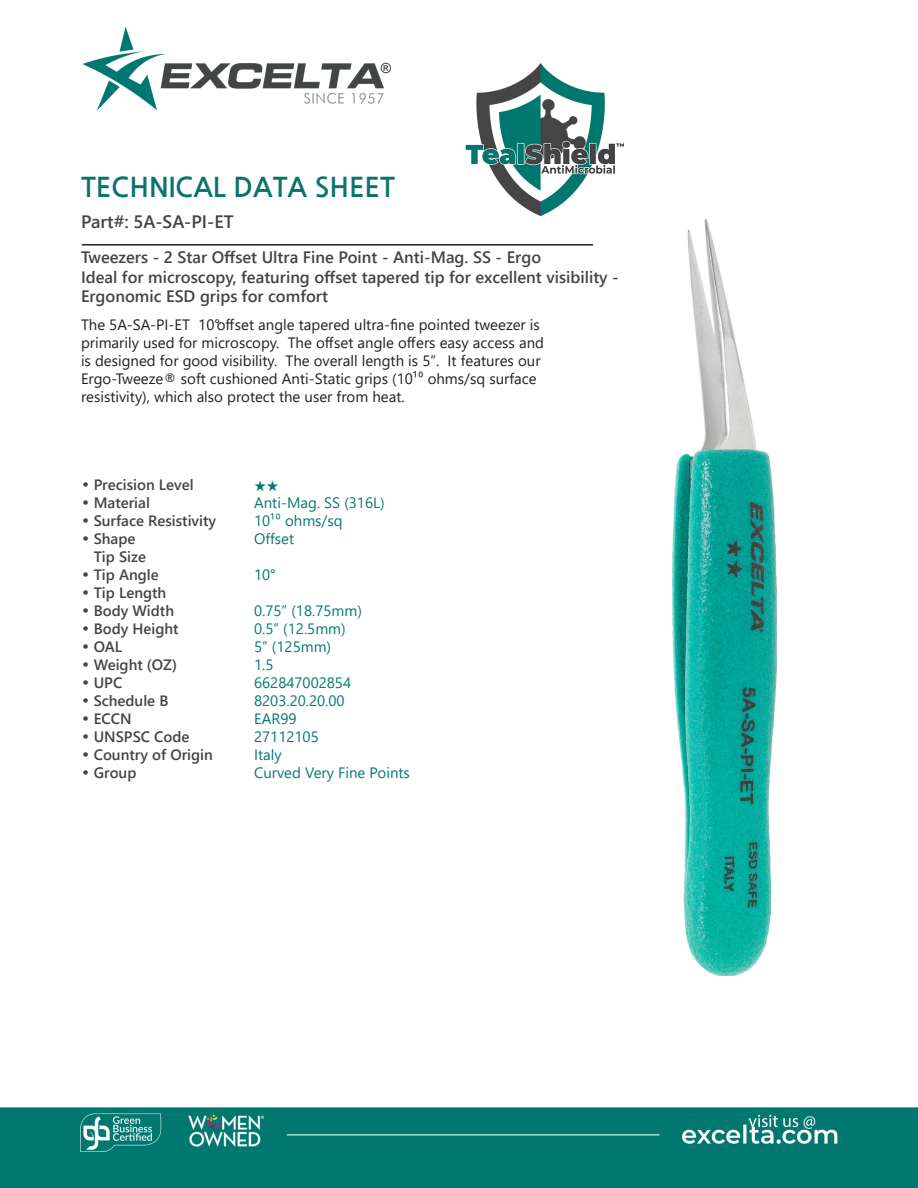
<style>
.page{position:relative;width:918px;height:1188px;background:#fff}
.page>*{position:absolute;margin:0;border:0;box-sizing:border-box;transform-origin:0 0}
.t1{font:700 27px "Nanum Gothic";color:#08746d}
.t2{font:700 18px "Yu Gothic UI";color:#414546}
.t3{font:700 16.5px/19.8px "Yu Gothic UI";color:#414546}
.t4{font:15px/18px "Yu Gothic UI";color:#231f20}
.CT_s_CTM{font:700 15px "Yu Gothic UI";color:#414546}
.CT_s_CTM-2{font:15px "Yu Gothic UI";color:#077874}
.s1{font-family:"Century Gothic";font-weight:400}
</style>
<div class="page">
<img style="left:0;top:27px;width:918px;height:1161px">
<img style="left:673px;top:220px;width:103px;height:756px">
<hr style="left:82px;top:244px;width:511px;height:2px;background:#231f20">
<img style="left:465px;top:64px;width:159px;height:151px">
<svg style="left:255px;top:481px;width:23px;height:11px"></svg>
<p class="t1" style="left:81px;top:173px;width:315px">TECHNICAL DATA SHEET</p>
<p class="t2" style="left:81px;top:212px;width:154px">Part#: 5A-SA-PI-ET</p>
<p class="t3" style="left:81px;top:247px;width:462px">Tweezers - 2 Star Offset Ultra Fine Point - Anti-Mag. SS - Ergo</p>
<p class="t3" style="left:81px;top:267px;width:539px">Ideal for microscopy, featuring offset tapered tip for excellent visibility -<br>Ergonomic ESD grips for comfort</p>
<p class="t4" style="left:81px;top:313px;width:465px">The 5A-SA-PI-ET 10°offset angle tapered ultra-fine pointed tweezer is primarily used for microscopy. The offset angle offers easy access and is designed for good visibility. The overall length is 5”. It features our Ergo-Tweeze® soft cushioned Anti-Static grips (10¹⁰ ohms/sq surface resistivity), which also protect the user from heat.</p>
<p class="CT_s_CTM" style="left:81px;top:476px;width:114px"><span class="s1">•</span> Precision Level</p>
<p class="CT_s_CTM" style="left:81px;top:494px;width:70px"><span class="s1">•</span> Material</p>
<p class="CT_s_CTM-2" style="left:254px;top:489px;width:132px">Anti-Mag. SS (316L)</p>
<p class="CT_s_CTM" style="left:81px;top:512px;width:137px"><span class="s1">•</span> Surface Resistivity</p>
<p class="CT_s_CTM-2" style="left:254px;top:507px;width:90px">10¹⁰ ohms/sq</p>
<p class="CT_s_CTM" style="left:81px;top:530px;width:56px"><span class="s1">•</span> Shape</p>
<p class="CT_s_CTM-2" style="left:254px;top:525px;width:41px">Offset</p>
<p class="CT_s_CTM" style="left:94px;top:548px;width:54px">Tip Size</p>
<p class="CT_s_CTM" style="left:81px;top:566px;width:79px"><span class="s1">•</span> Tip Angle</p>
<p class="CT_s_CTM-2" style="left:254px;top:561px;width:23px">10°</p>
<p class="CT_s_CTM" style="left:81px;top:584px;width:87px"><span class="s1">•</span> Tip Length</p>
<p class="CT_s_CTM" style="left:81px;top:602px;width:95px"><span class="s1">•</span> Body Width</p>
<p class="CT_s_CTM-2" style="left:254px;top:597px;width:109px">0.75” (18.75mm)</p>
<p class="CT_s_CTM" style="left:81px;top:620px;width:99px"><span class="s1">•</span> Body Height</p>
<p class="CT_s_CTM-2" style="left:254px;top:615px;width:93px">0.5” (12.5mm)</p>
<p class="CT_s_CTM" style="left:81px;top:638px;width:43px"><span class="s1">•</span> OAL</p>
<p class="CT_s_CTM-2" style="left:254px;top:633px;width:78px">5” (125mm)</p>
<p class="CT_s_CTM" style="left:81px;top:656px;width:98px"><span class="s1">•</span> Weight (OZ)</p>
<p class="CT_s_CTM-2" style="left:254px;top:651px;width:21px">1.5</p>
<p class="CT_s_CTM" style="left:81px;top:674px;width:43px"><span class="s1">•</span> UPC</p>
<p class="CT_s_CTM-2" style="left:254px;top:669px;width:99px">662847002854</p>
<p class="CT_s_CTM" style="left:81px;top:692px;width:89px"><span class="s1">•</span> Schedule B</p>
<p class="CT_s_CTM-2" style="left:254px;top:687px;width:92px">8203.20.20.00</p>
<p class="CT_s_CTM" style="left:81px;top:710px;width:52px"><span class="s1">•</span> ECCN</p>
<p class="CT_s_CTM-2" style="left:254px;top:705px;width:44px">EAR99</p>
<p class="CT_s_CTM" style="left:81px;top:728px;width:110px"><span class="s1">•</span> UNSPSC Code</p>
<p class="CT_s_CTM-2" style="left:254px;top:723px;width:66px">27112105</p>
<p class="CT_s_CTM" style="left:81px;top:746px;width:133px"><span class="s1">•</span> Country of Origin</p>
<p class="CT_s_CTM-2" style="left:254px;top:741px;width:29px">Italy</p>
<p class="CT_s_CTM" style="left:81px;top:764px;width:57px"><span class="s1">•</span> Group</p>
<p class="CT_s_CTM-2" style="left:254px;top:759px;width:157px">Curved Very Fine Points</p>
</div>
